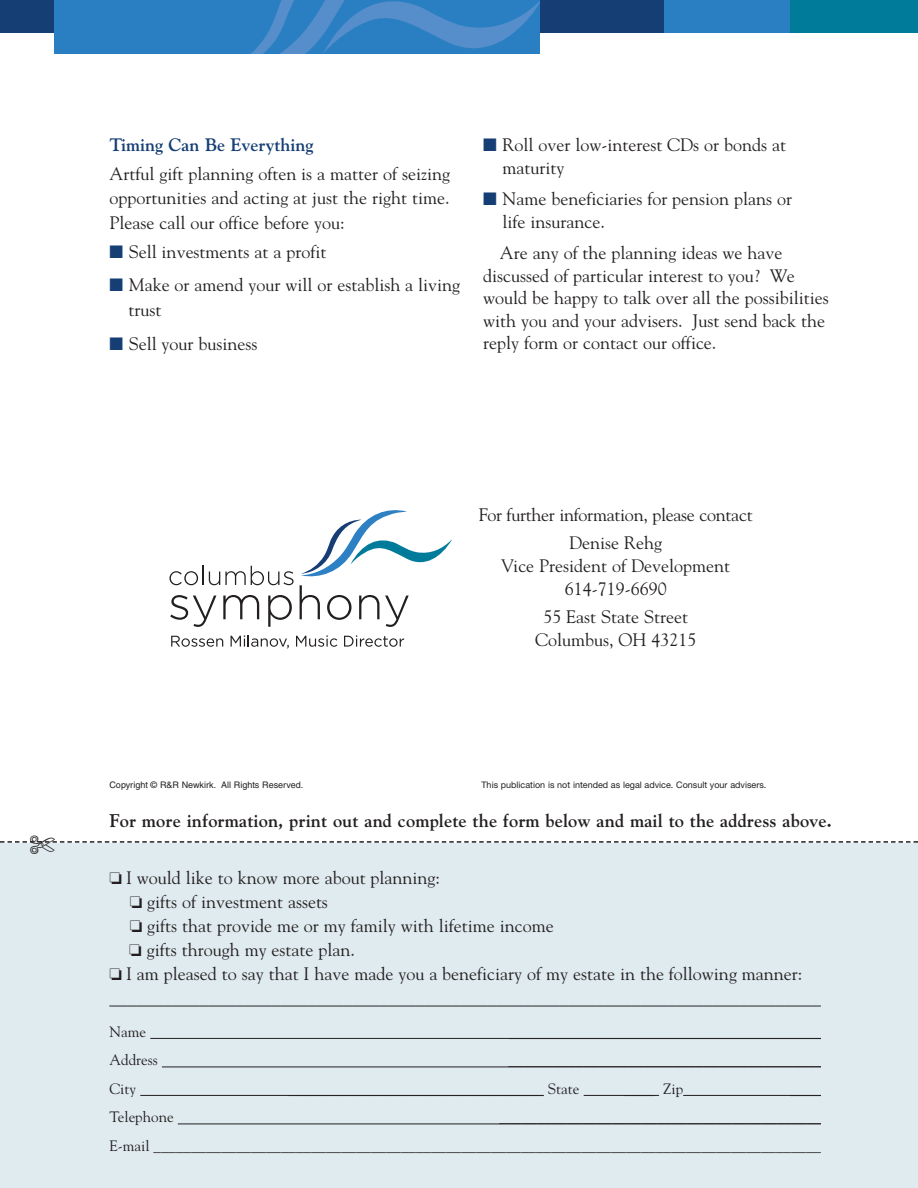
<style>
.page{position:relative;width:918px;height:1188px;background:#fff}
.page>*{position:absolute;margin:0;border:0;box-sizing:border-box;transform-origin:0 0}
.t1{font:700 18.3px "Goudy";letter-spacing:.005em;color:#231f20}
.t2{font:18px/22.5px "Goudy";color:#231f20}
.t3{font:700 18px "Goudy";color:#153e74}
.t4{font:15px/28.5px "Goudy";color:#231f20}
.t5{font:9px "Helvetica Neue";color:#231f20}
.t6{font:9px "Helvetica";color:#231f20}
.s1{color:#153e74}
</style>
<div class="page">
<svg style="left:169px;top:566px;width:125px;height:19px"></svg>
<svg style="left:170px;top:595px;width:46px;height:32px"></svg>
<svg style="left:223px;top:595px;width:36px;height:24px"></svg>
<svg style="left:268px;top:595px;width:24px;height:32px"></svg>
<svg style="left:300px;top:585px;width:20px;height:34px"></svg>
<svg style="left:327px;top:595px;width:25px;height:25px"></svg>
<svg style="left:359px;top:595px;width:20px;height:24px"></svg>
<svg style="left:385px;top:596px;width:24px;height:31px"></svg>
<svg style="left:171px;top:636px;width:52px;height:11px"></svg>
<svg style="left:231px;top:635px;width:58px;height:13px"></svg>
<svg style="left:296px;top:635px;width:41px;height:12px"></svg>
<svg style="left:344px;top:635px;width:60px;height:12px"></svg>
<svg style="left:301px;top:510px;width:151px;height:67px"></svg>
<div style="left:0;top:843px;width:918px;height:345px;background:#e0ebf0"></div>
<hr style="left:150px;top:1038px;width:682px;height:1px;background:#231f20">
<hr style="left:162px;top:1067px;width:669px;height:1px;background:#231f20">
<hr style="left:140px;top:1095px;width:404px;height:1px;background:#231f20">
<hr style="left:584px;top:1095px;width:75px;height:1px;background:#231f20">
<hr style="left:683px;top:1095px;width:152px;height:1px;background:#231f20">
<hr style="left:178px;top:1124px;width:652px;height:1px;background:#231f20">
<div style="left:0;top:0;width:54px;height:32px;background:#153e74"></div>
<div style="left:539px;top:0;width:125px;height:32px;background:#153e74"></div>
<div style="left:664px;top:0;width:127px;height:32px;background:#2a7fc3"></div>
<div style="left:791px;top:0;width:127px;height:32px;background:#007b99"></div>
<div style="left:54px;top:0;width:486px;height:54px;background:#2a7fc3"></div>
<img style="left:251px;top:0;width:305px;height:54px">
<div style="left:821px;top:997px;width:16px;height:175px;background:#e0ebf0"></div>
<svg style="left:0;top:841px;width:918px;height:2px"></svg>
<p class="t3" style="left:110px;top:134px;width:206px">Timing Can Be Everything</p>
<p class="t2" style="left:110px;top:161px;width:342px;line-height:24.6px;text-align:justify">Artful gift planning often is a matter of seizing opportunities and acting at just the right time.<br>Please call our office before you:</p>
<p class="t2" style="left:110px;top:240px;width:218px"><span class="s1">■</span> Sell investments at a profit</p>
<p class="t2" style="left:129px;top:273px;width:333px;line-height:24.5px;text-indent:-19px"><span class="s1">■</span> Make or amend your will or establish a living trust</p>
<p class="t2" style="left:110px;top:332px;width:150px"><span class="s1">■</span> Sell your business</p>
<p class="t2" style="left:502px;top:134px;width:285px;text-indent:-19px"><span class="s1">■</span> Roll over low-interest CDs or bonds at maturity</p>
<p class="t2" style="left:502px;top:188px;width:291px;text-indent:-19px"><span class="s1">■</span> Name beneficiaries for pension plans or life insurance.</p>
<p class="t2" style="left:483px;top:242px;width:347px;text-indent:16px">Are any of the planning ideas we have discussed of particular interest to you? We would be happy to talk over all the possibilities with you and your advisers. Just send back the reply form or contact our office.</p>
<p class="t2" style="left:479px;top:501px;width:275px;line-height:28.2px;text-align:center">For further information, please contact<br>Denise Rehg</p>
<p class="t2" style="left:501px;top:555px;width:230px;text-align:center">Vice President of Development<br>614-719-6690</p>
<p class="t2" style="left:535px;top:606px;width:163px;text-align:center">55 East State Street<br>Columbus, OH 43215</p>
<p class="t6" style="left:110px;top:782px;width:195px">Copyright © R&amp;R Newkirk. All Rights Reserved.</p>
<p class="t5" style="left:482px;top:782px;width:286px">This publication is not intended as legal advice. Consult your advisers.</p>
<p class="t1" style="left:110px;top:810px;width:724px">For more information, print out and complete the form below and mail to the address above.</p>
<p class="t2" style="left:110px;top:866px;width:332px">□ I would like to know more about planning:</p>
<p class="t2" style="left:130px;top:890px;width:200px">□ gifts of investment assets</p>
<p class="t2" style="left:130px;top:914px;width:426px">□ gifts that provide me or my family with lifetime income</p>
<p class="t2" style="left:129px;top:938px;width:227px">□ gifts through my estate plan.</p>
<p class="t2" style="left:109px;top:961px;width:722px;line-height:24px">□ I am pleased to say that I have made you a beneficiary of my estate in the following manner: ________________________________________________________________________________</p>
<p class="t4" style="left:110px;top:1017px;width:50px">Name<br>Address</p>
<p class="t4" style="left:508px;top:1046px;width:324px">___________________________________________</p>
<p class="t4" style="left:110px;top:1074px;width:66px">City<br>Telephone</p>
<p class="t4" style="left:110px;top:1103px;width:722px;text-align:right">____________________________________________<br>E-mail __________________________________________________________________________________________</p>
</div>
